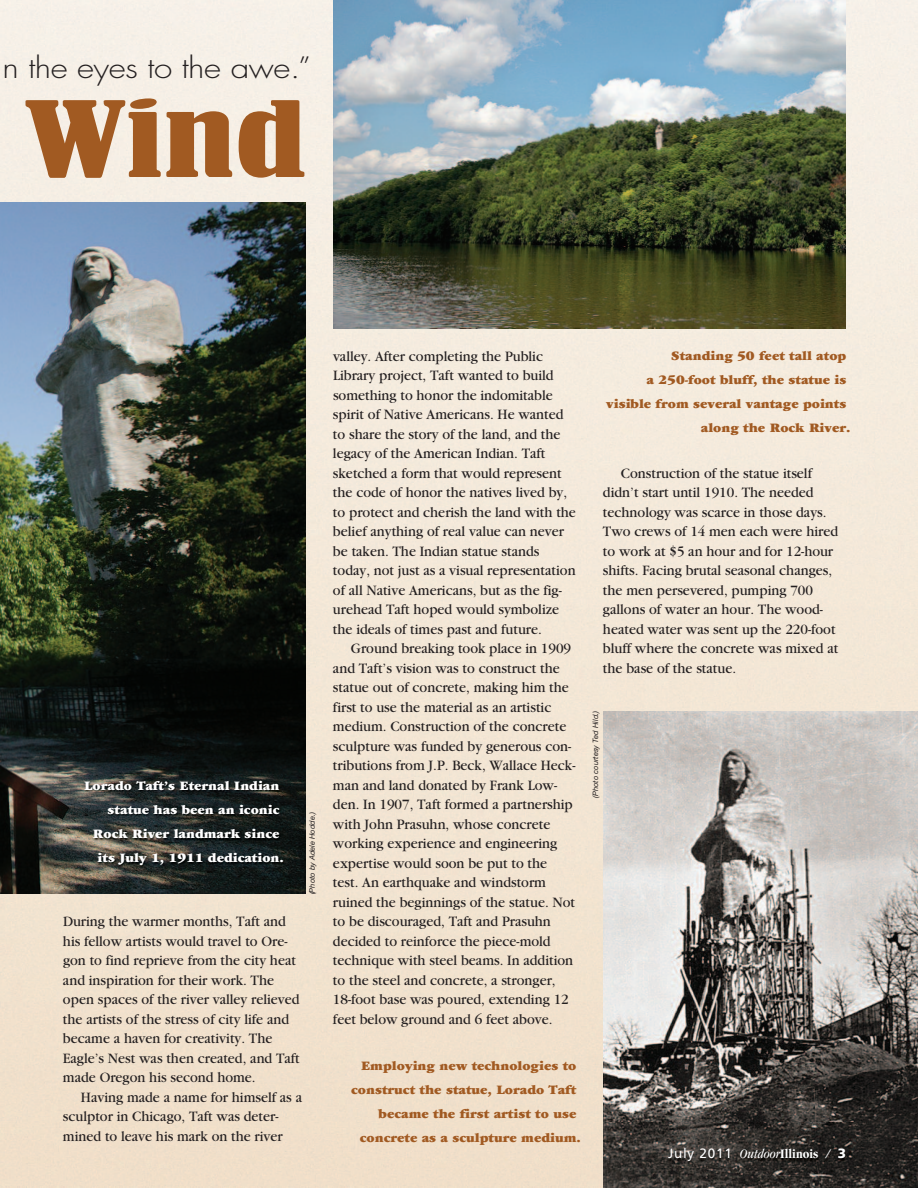
<style>
.page{position:relative;width:918px;height:1188px;background:#fff}
.page>*{position:absolute;margin:0;border:0;box-sizing:border-box;transform-origin:0 0}
.t1{font:condensed 97.5px "Bernard";color:#a15a22;scale:1.5 1}
.t2{font:300 28.5px "Futura";letter-spacing:-.01em;color:#231f20;scale:1.17 1}
.t3{font:15px/19.5px "Garamond";color:#231f20;scale:.95 1}
.t4{font:900 13.5px "Garamond";color:#a15a22}
.t5{font:900 13.5px "Garamond";color:#fff}
.t6{font:13.5px "Frutiger";letter-spacing:.055em;color:#fff}
.t7{font:italic 7.5px "Helvetica Neue";color:#231f20}
.s1{font-family:"Garamond";font-style:italic;font-stretch:condensed}
.s2{font-family:"Garamond";font-weight:700;font-stretch:condensed}
.s3{font-weight:900}
</style>
<div class="page">
<img style="left:0;top:0;width:918px;height:1188px">
<img style="left:603px;top:711px;width:315px;height:477px">
<img style="left:0;top:202px;width:306px;height:692px">
<img style="left:54px;top:774px;width:249px;height:114px">
<img style="left:333px;top:0;width:513px;height:328px">
<img style="left:55px;top:1123px;width:801px;height:45px">
<h2 class="t2" style="left:3px;top:54px;width:265px">n the eyes to the awe.”</h2>
<h1 class="t1" style="left:23px;top:86px;width:191px">Wind</h1>
<p class="t5" style="left:84px;top:781px;width:197px">Lorado Taft’s Eternal Indian</p>
<p class="t5" style="left:108px;top:805px;width:173px">statue has been an iconic</p>
<p class="t5" style="left:93px;top:829px;width:188px">Rock River landmark since</p>
<p class="t5" style="left:98px;top:853px;width:188px">its July 1, 1911 dedication.</p>
<p class="t7" style="left:308px;top:894px;width:84px;rotate:-90deg">(Photo by Adele Hodde.)</p>
<p class="t3" style="left:63px;top:913px;width:251px">During the warmer months, Taft and his fellow artists would travel to Ore&shy;gon to find reprieve from the city heat and inspiration for their work. The open spaces of the river valley relieved the artists of the stress of city life and became a haven for creativity. The Eagle’s Nest was then created, and Taft made Oregon his second home.</p>
<p class="t3" style="left:63px;top:1089px;width:253px;text-indent:18px">Having made a name for himself as a sculptor in Chicago, Taft was deter&shy;mined to leave his mark on the river</p>
<p class="t3" style="left:333px;top:348px;width:257px">valley. After completing the Public Library project, Taft wanted to build something to honor the indomitable spirit of Native Americans. He wanted to share the story of the land, and the legacy of the American Indian. Taft sketched a form that would represent the code of honor the natives lived by, to protect and cherish the land with the belief anything of real value can never be taken. The Indian statue stands today, not just as a visual representation of all Native Americans, but as the fig&shy;urehead Taft hoped would symbolize the ideals of times past and future.</p>
<p class="t3" style="left:333px;top:640px;width:257px;text-indent:18px">Ground breaking took place in 1909 and Taft’s vision was to construct the statue out of concrete, making him the first to use the material as an artistic medium. Construction of the concrete sculpture was funded by generous con&shy;tributions from J.P. Beck, Wallace Heck&shy;man and land donated by Frank Low&shy;den. In 1907, Taft formed a partnership with John Prasuhn, whose concrete working experience and engineering expertise would soon be put to the test. An earthquake and windstorm ruined the beginnings of the statue. Not to be discouraged, Taft and Prasuhn decided to reinforce the piece-mold technique with steel beams. In addition to the steel and concrete, a stronger, 18-foot base was poured, extending 12 feet below ground and 6 feet above.</p>
<p class="t4" style="left:671px;top:351px;width:177px">Standing 50 feet tall atop</p>
<p class="t4" style="left:647px;top:375px;width:201px">a 250-foot bluff, the statue is</p>
<p class="t4" style="left:606px;top:399px;width:242px">visible from several vantage points</p>
<p class="t4" style="left:701px;top:423px;width:151px">along the Rock River.</p>
<p class="t3" style="left:603px;top:465px;width:249px;text-indent:18px">Construction of the statue itself didn’t start until 1910. The needed technology was scarce in those days.<br>Two crews of 14 men each were hired to work at $5 an hour and for 12-hour shifts. Facing brutal seasonal changes, the men persevered, pumping 700 gallons of water an hour. The wood&shy;heated water was sent up the 220-foot bluff where the concrete was mixed at the base of the statue.</p>
<p class="t7" style="left:591px;top:798px;width:89px;rotate:-90deg">(Photo courtesy Ted Hild.)</p>
<p class="t4" style="left:361px;top:1061px;width:217px">Employing new technologies to</p>
<p class="t4" style="left:351px;top:1085px;width:227px">construct the statue, Lorado Taft</p>
<p class="t4" style="left:379px;top:1109px;width:199px">became the first artist to use</p>
<p class="t4" style="left:360px;top:1133px;width:222px">concrete as a sculpture medium.</p>
<p class="t6" style="left:668px;top:1148px;width:179px">July 2011 <span class="s1">Outdoor</span><span class="s2">Illinois</span> <span class="s1">/</span> <span class="s3">3</span></p>
</div>
